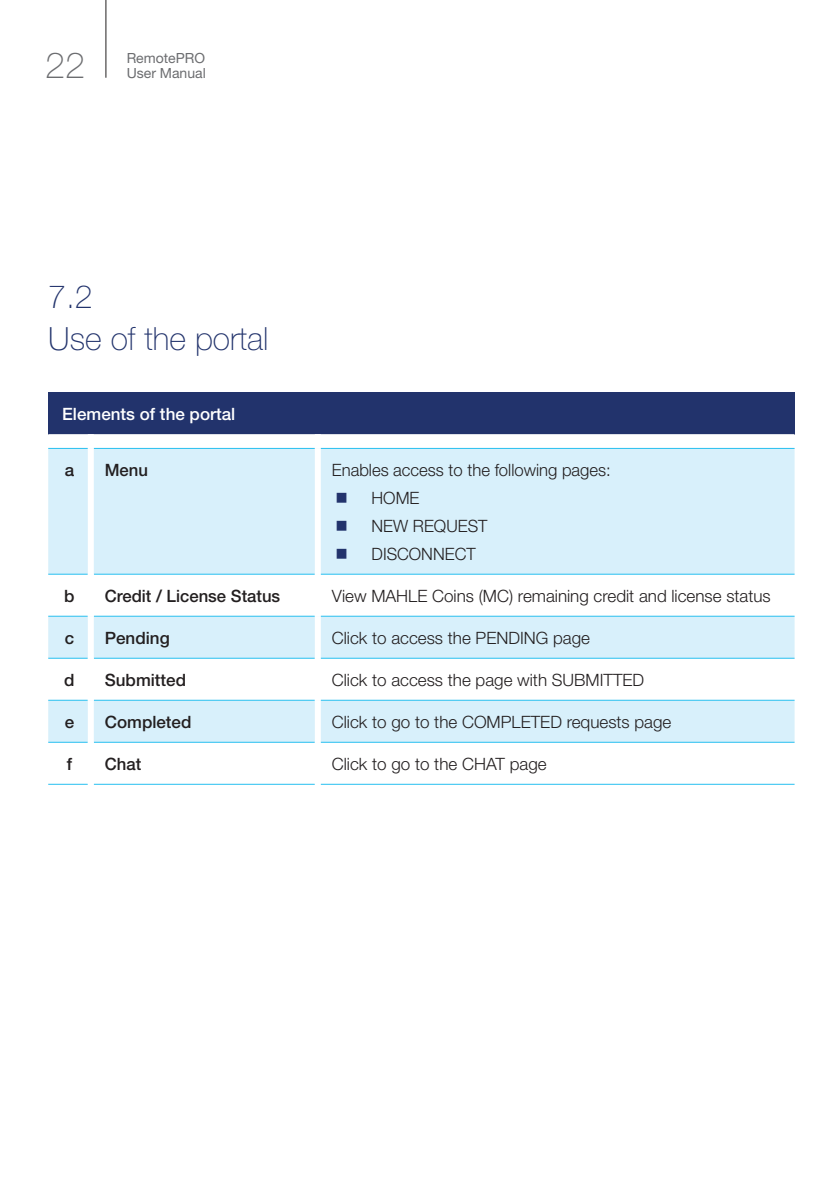
<style>
.page{position:relative;width:840px;height:1191px;background:#fff}
.page>*{position:absolute;margin:0;border:0;box-sizing:border-box;transform-origin:0 0}
.t1{font:100 36px "Helvetica Neue LT Pro";color:#6c6d70}
.t2{font:100 32px/42px "Helvetica Neue LT Pro";color:#22336c}
.XX___100___Wide___Co{font:300 17px "Helvetica Neue LT Pro";color:#231f20}
.XX___100___Wide___Co-2{font:500 17px "Helvetica Neue LT Pro";color:#231f20}
.XX___100___Wide___Co-3{font:500 17px "Helvetica Neue LT Pro";color:#fff}
.t3{font:14px "Helvetica Neue LT Pro";color:#6c6d70}
.s1{color:#22336c}
</style>
<div class="page">
<hr style="left:105px;top:0;width:1px;height:78px;background:#231f20">
<div style="left:48px;top:392px;width:746px;height:42px;background:#22336c"></div>
<svg style="left:48px;top:434px;width:746px;height:14px"></svg>
<div style="left:48px;top:449px;width:746px;height:125px;background:#d8f0fb"></div>
<svg style="left:48px;top:615px;width:746px;height:169px;fill:#d8f0fb"></svg>
<div style="left:88px;top:434px;width:6px;height:14px;background:#fff"></div>
<div style="left:314px;top:434px;width:6px;height:14px;background:#fff"></div>
<hr style="left:48px;top:448px;width:40px;height:1px;background:#26bff0">
<hr style="left:94px;top:448px;width:220px;height:1px;background:#26bff0">
<hr style="left:48px;top:574px;width:40px;height:1px;background:#26bff0">
<hr style="left:94px;top:574px;width:220px;height:1px;background:#26bff0">
<hr style="left:48px;top:616px;width:40px;height:1px;background:#26bff0">
<hr style="left:94px;top:616px;width:220px;height:1px;background:#26bff0">
<hr style="left:48px;top:658px;width:40px;height:1px;background:#26bff0">
<hr style="left:94px;top:658px;width:220px;height:1px;background:#26bff0">
<hr style="left:48px;top:700px;width:40px;height:1px;background:#26bff0">
<hr style="left:94px;top:700px;width:220px;height:1px;background:#26bff0">
<hr style="left:48px;top:742px;width:40px;height:1px;background:#26bff0">
<hr style="left:94px;top:742px;width:220px;height:1px;background:#26bff0">
<hr style="left:48px;top:784px;width:40px;height:1px;background:#26bff0">
<hr style="left:94px;top:784px;width:220px;height:1px;background:#26bff0">
<div style="left:88px;top:448px;width:6px;height:126px;background:#fff"></div>
<div style="left:314px;top:448px;width:6px;height:126px;background:#fff"></div>
<div style="left:88px;top:574px;width:6px;height:42px;background:#fff"></div>
<div style="left:314px;top:574px;width:6px;height:42px;background:#fff"></div>
<div style="left:88px;top:616px;width:6px;height:42px;background:#fff"></div>
<div style="left:314px;top:616px;width:6px;height:42px;background:#fff"></div>
<div style="left:88px;top:658px;width:6px;height:42px;background:#fff"></div>
<div style="left:314px;top:658px;width:6px;height:42px;background:#fff"></div>
<div style="left:88px;top:700px;width:6px;height:42px;background:#fff"></div>
<div style="left:314px;top:700px;width:6px;height:42px;background:#fff"></div>
<div style="left:88px;top:742px;width:6px;height:42px;background:#fff"></div>
<div style="left:314px;top:742px;width:6px;height:42px;background:#fff"></div>
<hr style="left:320px;top:448px;width:474px;height:1px;background:#26bff0">
<hr style="left:320px;top:574px;width:474px;height:1px;background:#26bff0">
<hr style="left:320px;top:616px;width:474px;height:1px;background:#26bff0">
<hr style="left:320px;top:658px;width:474px;height:1px;background:#26bff0">
<hr style="left:320px;top:700px;width:474px;height:1px;background:#26bff0">
<hr style="left:320px;top:742px;width:474px;height:1px;background:#26bff0">
<hr style="left:320px;top:784px;width:474px;height:1px;background:#26bff0">
<h1 class="t1" style="left:45px;top:44px;width:42px">22</h1>
<p class="t3" style="left:127px;top:49px;width:80px">RemotePRO</p>
<p class="t3" style="left:127px;top:64px;width:81px">User Manual</p>
<p class="t2" style="left:48px;top:275px;width:222px">7.2<br>Use of the portal</p>
<p class="XX___100___Wide___Co-3" style="left:62px;top:404px;width:174px">Elements of the portal</p>
<p class="XX___100___Wide___Co-2" style="left:65px;top:460px;width:11px">a</p>
<p class="XX___100___Wide___Co-2" style="left:105px;top:460px;width:45px">Menu</p>
<p class="XX___100___Wide___Co" style="left:331px;top:460px;width:280px">Enables access to the following pages:</p>
<p class="XX___100___Wide___Co" style="left:335px;top:488px;width:85px"><span class="s1">■</span> HOME</p>
<p class="XX___100___Wide___Co" style="left:335px;top:516px;width:153px"><span class="s1">■</span> NEW REQUEST</p>
<p class="XX___100___Wide___Co" style="left:335px;top:544px;width:142px"><span class="s1">■</span> DISCONNECT</p>
<p class="XX___100___Wide___Co-2" style="left:64px;top:586px;width:12px">b</p>
<p class="XX___100___Wide___Co-2" style="left:105px;top:586px;width:177px">Credit / License Status</p>
<p class="XX___100___Wide___Co" style="left:331px;top:586px;width:440px">View MAHLE Coins (MC) remaining credit and license status</p>
<p class="XX___100___Wide___Co-2" style="left:65px;top:628px;width:11px">c</p>
<p class="XX___100___Wide___Co-2" style="left:105px;top:628px;width:66px">Pending</p>
<p class="XX___100___Wide___Co" style="left:331px;top:628px;width:259px">Click to access the PENDING page</p>
<p class="XX___100___Wide___Co-2" style="left:64px;top:670px;width:12px">d</p>
<p class="XX___100___Wide___Co-2" style="left:105px;top:670px;width:83px">Submitted</p>
<p class="XX___100___Wide___Co" style="left:331px;top:670px;width:314px">Click to access the page with SUBMITTED</p>
<p class="XX___100___Wide___Co-2" style="left:65px;top:712px;width:11px">e</p>
<p class="XX___100___Wide___Co-2" style="left:105px;top:712px;width:88px">Completed</p>
<p class="XX___100___Wide___Co" style="left:331px;top:712px;width:341px">Click to go to the COMPLETED requests page</p>
<p class="XX___100___Wide___Co-2" style="left:67px;top:754px;width:7px">f</p>
<p class="XX___100___Wide___Co-2" style="left:105px;top:754px;width:38px">Chat</p>
<p class="XX___100___Wide___Co" style="left:331px;top:754px;width:216px">Click to go to the CHAT page</p>
</div>
